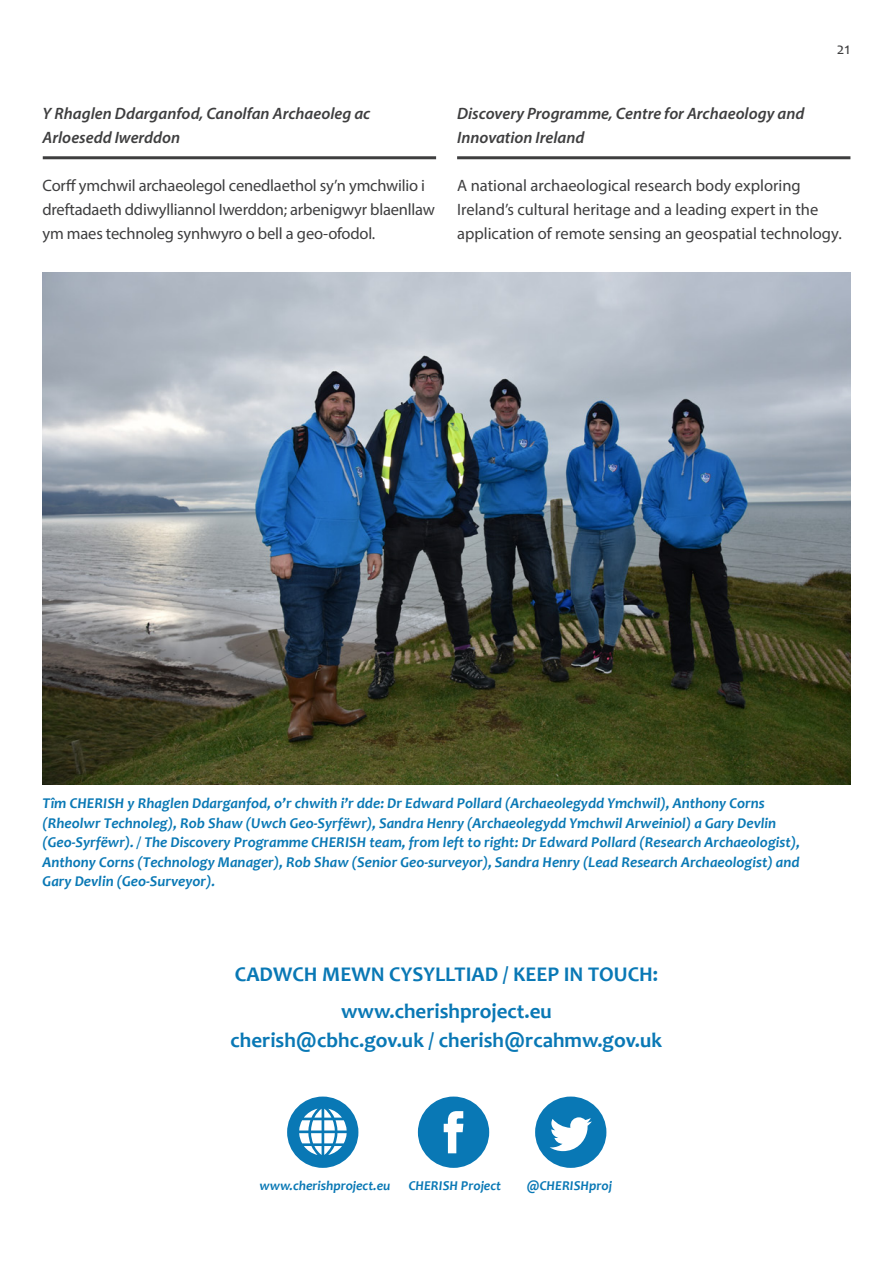
<style>
.page{position:relative;width:893px;height:1263px;background:#fff}
.page>*{position:absolute;margin:0;border:0;box-sizing:border-box;transform-origin:0 0}
.t1{font:700 21px/37.5px "Candara";color:#0978b5;text-align:center}
.Main_Body_Para{font:16.5px/24px "Myriad Pro";letter-spacing:-.005em;color:#3e3e3f}
.Main_Body_Para-2{font:italic 600 16.5px/24px "Myriad Pro";color:#3e3e3f}
.t2{font:16.5px "Candara";color:#3e3e3f}
.Captions{font:italic 700 15px/19.5px "Candara";color:#0978b5}
.t3{font:italic 700 13.5px "Candara";color:#0978b5}
</style>
<div class="page">
<img style="left:43px;top:272px;width:807px;height:513px">
<hr style="left:43px;top:156px;width:393px;height:3px;background:#3e3e3f">
<hr style="left:457px;top:156px;width:393px;height:3px;background:#3e3e3f">
<svg style="left:535px;top:1096px;width:71px;height:72px"></svg>
<svg style="left:287px;top:1096px;width:71px;height:72px"></svg>
<svg style="left:418px;top:1096px;width:71px;height:72px"></svg>
<p class="Main_Body_Para-2" style="left:43px;top:101px;width:329px">Y Rhaglen Ddarganfod, Canolfan Archaeoleg ac<br>Arloesedd Iwerddon</p>
<p class="Main_Body_Para" style="left:43px;top:173px;width:394px">Corff ymchwil archaeolegol cenedlaethol sy’n ymchwilio i dreftadaeth ddiwylliannol Iwerddon; arbenigwyr blaenllaw ym maes technoleg synhwyro o bell a geo-ofodol.</p>
<p class="t2" style="left:837px;top:39px;width:15px">21</p>
<p class="Main_Body_Para-2" style="left:457px;top:101px;width:349px">Discovery Programme, Centre for Archaeology and<br>Innovation Ireland</p>
<p class="Main_Body_Para" style="left:457px;top:173px;width:386px">A national archaeological research body exploring<br>Ireland’s cultural heritage and a leading expert in the application of remote sensing an geospatial technology.</p>
<p class="Captions" style="left:43px;top:794px;width:759px">Tîm CHERISH y Rhaglen Ddarganfod, o’r chwith i’r dde: Dr Edward Pollard (Archaeolegydd Ymchwil), Anthony Corns (Rheolwr Technoleg), Rob Shaw (Uwch Geo-Syrfëwr), Sandra Henry (Archaeolegydd Ymchwil Arweiniol) a Gary Devlin (Geo-Syrfëwr). / The Discovery Programme CHERISH team, from left to right: Dr Edward Pollard (Research Archaeologist), Anthony Corns (Technology Manager), Rob Shaw (Senior Geo-surveyor), Sandra Henry (Lead Research Archaeologist) and Gary Devlin (Geo-Surveyor).</p>
<p class="t1" style="left:235px;top:955px;width:425px">CADWCH MEWN CYSYLLTIAD / KEEP IN TOUCH: www.cherishproject.eu</p>
<p class="t1" style="left:231px;top:1021px;width:433px">cherish@cbhc.gov.uk / cherish@rcahmw.gov.uk</p>
<p class="t3" style="left:259px;top:1177px;width:132px">www.cherishproject.eu</p>
<p class="t3" style="left:409px;top:1177px;width:94px">CHERISH Project</p>
<p class="t3" style="left:526px;top:1177px;width:87px">@CHERISHproj</p>
</div>
